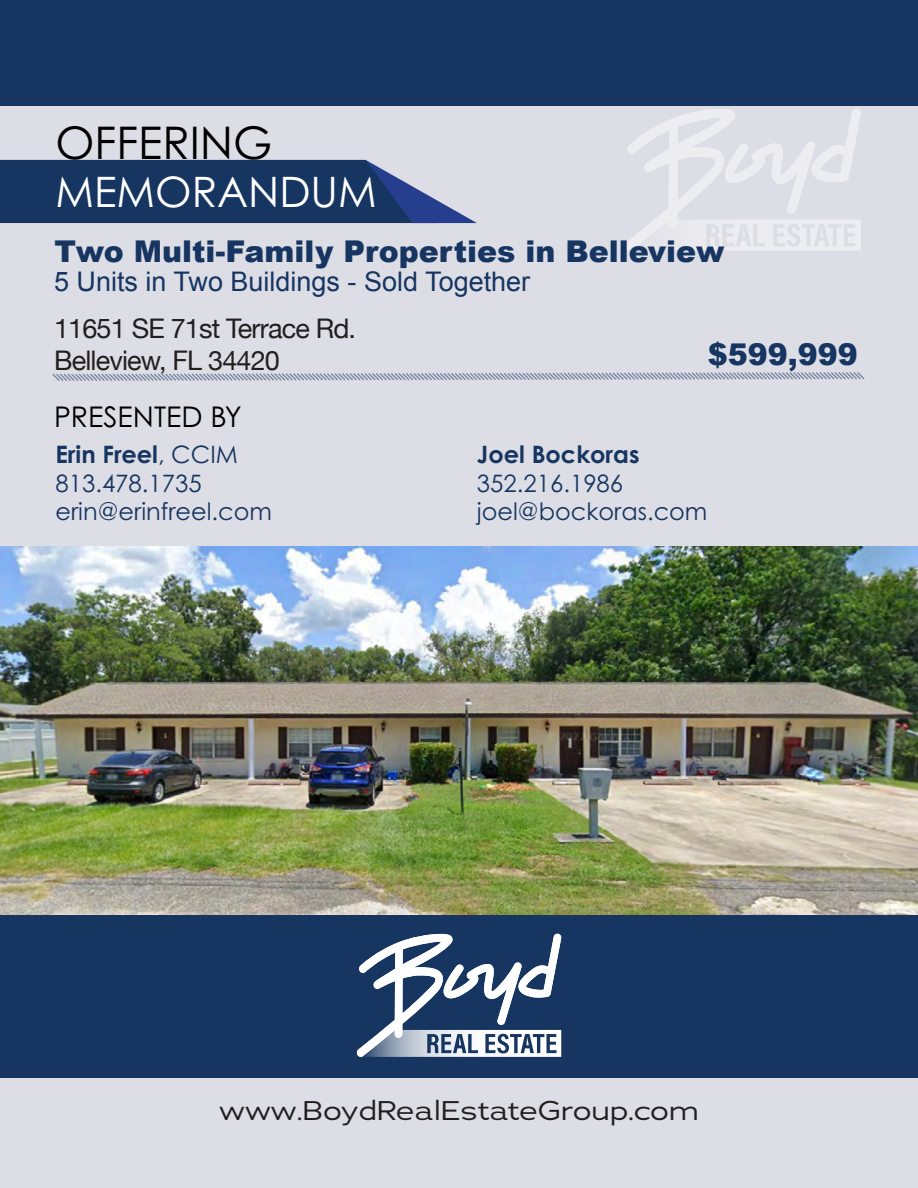
<style>
.page{position:relative;width:918px;height:1188px;background:#fff}
.page>*{position:absolute;margin:0;border:0;box-sizing:border-box;transform-origin:0 0}
.t1{font:45px "Century Gothic Pro";color:#000}
.t2{font:42px "Century Gothic Pro";color:#fff}
.t3{font:900 30px "Arial";color:#163561}
.t4{font:28.5px "Century Gothic Pro";color:#000}
.t5{font:27px/32.4px "Helvetica Neue";letter-spacing:-.03em;color:#231f20}
.t6{font:27px "Arial";color:#163561}
.t7{font:27px "Adrianna Extended";color:#231f20}
.t8{font:24px/28.8px "Century Gothic Pro";color:#163561}
.t9{font:700 24px "Century Gothic Pro";color:#163561}
.s1{font-weight:400}
.s2{font-weight:700}
</style>
<div class="page">
<div style="left:0;top:914px;width:918px;height:164px;background:#163561"></div>
<img style="left:0;top:545px;width:918px;height:369px">
<div style="left:0;top:0;width:918px;height:108px;background:#163561"></div>
<div style="left:0;top:1078px;width:918px;height:110px;background:#dddde5"></div>
<svg style="left:356px;top:933px;width:206px;height:124px"></svg>
<div style="left:0;top:106px;width:918px;height:439px;background:#dddde5"></div>
<svg style="left:626px;top:108px;width:235px;height:143px"></svg>
<svg style="left:52px;top:372px;width:813px;height:9px"></svg>
<svg style="left:0;top:160px;width:477px;height:63px;background:#2e4973"></svg>
<p class="t1" style="left:56px;top:115px;width:218px">OFFERING</p>
<p class="t2" style="left:56px;top:166px;width:323px">MEMORANDUM</p>
<p class="t3" style="left:55px;top:230px;width:672px">Two Multi-Family Properties in Belleview</p>
<p class="t6" style="left:54px;top:264px;width:478px">5 Units in Two Buildings - Sold Together</p>
<p class="t5" style="left:54px;top:313px;width:304px">11651 SE 71st Terrace Rd.<br>Belleview, FL 34420</p>
<p class="t4" style="left:54px;top:400px;width:189px">PRESENTED BY</p>
<p class="t9" style="left:56px;top:439px;width:184px">Erin Freel<span class="s1">, CCIM</span></p>
<p class="t8" style="left:56px;top:468px;width:148px">813.478.1735</p>
<p class="t8" style="left:56px;top:497px;width:218px">erin@erinfreel.com</p>
<p class="t3" style="left:708px;top:332px;width:152px">$599,999</p>
<p class="t8" style="left:477px;top:440px;width:232px"><span class="s2">Joel Bockoras<br></span>352.216.1986 joel@bockoras.com</p>
<p class="t7" style="left:219px;top:1093px;width:482px">www.BoydRealEstateGroup.com</p>
</div>
